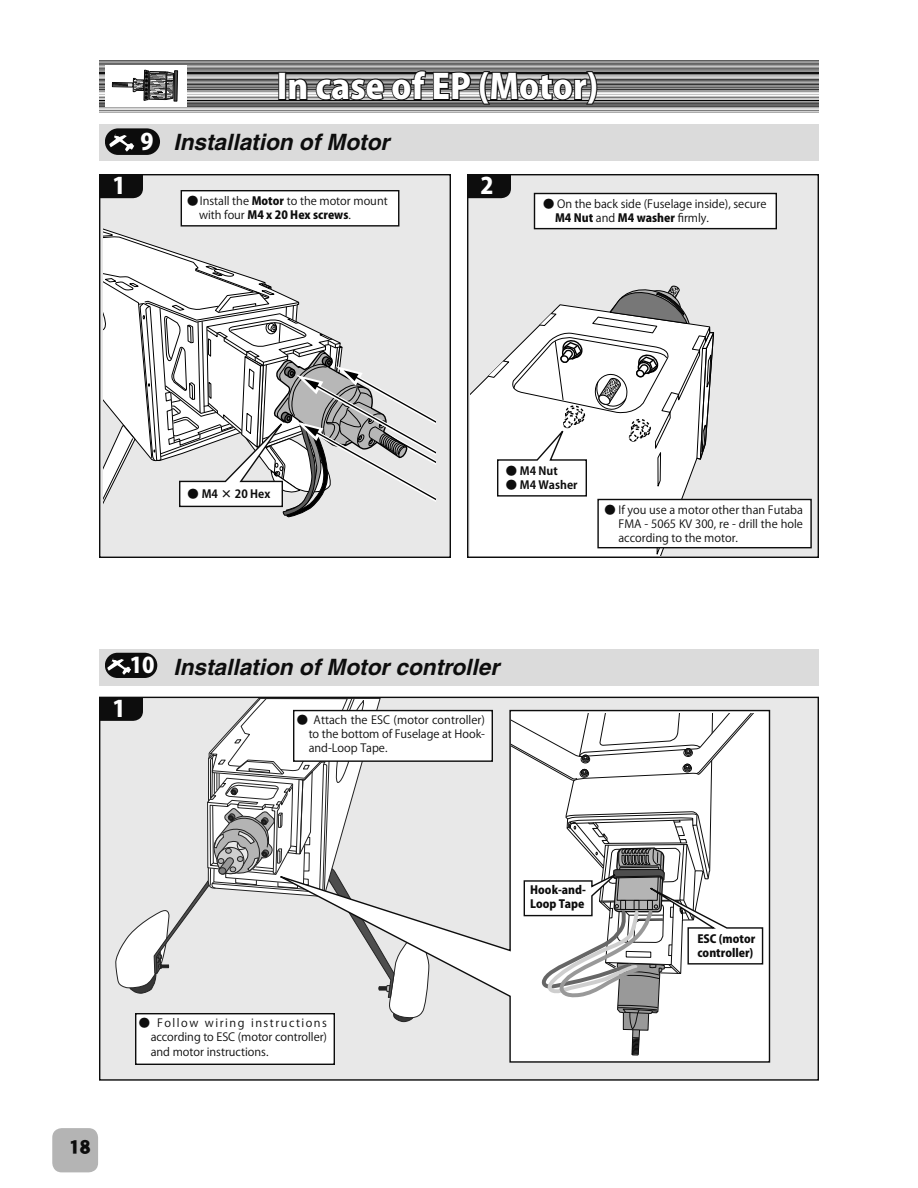
<style>
.page{position:relative;width:918px;height:1188px;background:#fff}
.page>*{position:absolute;margin:0;border:0;box-sizing:border-box;transform-origin:0 0}
.t1{font:33.9px "Koz Go Pr 6 N Heavy 90 msp RKSJ H";color:#fff}
.t2{font:italic 700 22.65px "Helvetica";color:#0d0d0d}
.t3{font:22.65px "Koz Go Pr 6 N Heavy 90 msp RKSJ H";color:#fff}
.t4{font:22.65px "Koz Go Pro Heavy 90 msp RKSJ H";color:#fff}
.t5{font:21.45px "Koz Go Pro Heavy 90 msp RKSJ H";color:#fff}
.t6{font:21.15px "DF Gothic Std W10 90 msp RKSJ H";color:#0d0d0d}
.t7{font:11.25px/14.1px "Koz Go Pr 6 N Regular 90 msp RKSJ H";color:#0d0d0d;text-align:justify}
.t8{font:11.25px/14.1px "Koz Go Pr 6 N Heavy 90 msp RKSJ H";color:#0d0d0d}
.t9{font:11.25px "Koz Go Pr 6 N Bold 90 msp RKSJ H";color:#0d0d0d}
.s1{font-family:"Koz Go Pr 6 N Heavy 90 msp RKSJ H"}
.s2{font-family:"Koz Go Pr 6 N Regular 90 msp RKSJ H"}
</style>
<div class="page">
<div style="left:52px;top:1128px;width:46px;height:44px;background:#b4b4b4;border-radius:10px"></div>
<div style="left:100px;top:175px;width:350px;height:382px;background:#e8e8e8"></div>
<div style="left:99px;top:174px;width:352px;height:384px;border:1px solid #0d0d0d"></div>
<div style="left:100px;top:697px;width:718px;height:383px;background:#e8e8e8"></div>
<div style="left:468px;top:175px;width:350px;height:382px;background:#e8e8e8"></div>
<svg style="left:468px;top:175px;width:43px;height:23px"></svg>
<div style="left:181px;top:191px;width:218px;height:35px;background:#fff"></div>
<div style="left:181px;top:190px;width:218px;height:37px;border:1px solid #0d0d0d"></div>
<svg style="left:100px;top:697px;width:329px;height:325px"></svg>
<div style="left:471px;top:377px;width:16px;height:178px;background:#fff"></div>
<svg style="left:487px;top:286px;width:228px;height:272px"></svg>
<svg style="left:103px;top:228px;width:332px;height:290px"></svg>
<svg style="left:265px;top:709px;width:506px;height:354px"></svg>
<div style="left:294px;top:711px;width:198px;height:50px;background:#fff"></div>
<div style="left:293px;top:710px;width:200px;height:52px;border:1px solid #0d0d0d"></div>
<div style="left:136px;top:1014px;width:198px;height:50px;background:#fff"></div>
<div style="left:135px;top:1013px;width:200px;height:52px;border:1px solid #0d0d0d"></div>
<svg style="left:512px;top:713px;width:252px;height:343px;background:#e4e4e4"></svg>
<div style="left:598px;top:500px;width:213px;height:48px;background:#fff"></div>
<div style="left:597px;top:499px;width:215px;height:49px;border:1px solid #0d0d0d"></div>
<div style="left:99px;top:124px;width:720px;height:37px;background:#dbdbdb"></div>
<div style="left:99px;top:649px;width:720px;height:36px;background:#dbdbdb"></div>
<div style="left:105px;top:653px;width:52px;height:25px;background:#0c0c0c;border-radius:13px"></div>
<svg style="left:107px;top:658px;width:24px;height:17px"></svg>
<svg style="left:99px;top:60px;width:720px;height:52px;background:#8e8e8e"></svg>
<svg style="left:277px;top:69px;width:321px;height:37px;background:#666"></svg>
<div style="left:105px;top:65px;width:81px;height:42px;background:#fff"></div>
<svg style="left:100px;top:60px;width:79px;height:138px"></svg>
<div style="left:535px;top:194px;width:241px;height:35px;background:#fff"></div>
<div style="left:534px;top:193px;width:243px;height:36px;border:1px solid #0d0d0d"></div>
<h2 class="t3" style="left:112px;top:173px;width:15px">1</h2>
<h2 class="t4" style="left:140px;top:127px;width:15px">9</h2>
<h1 class="t1" style="left:277px;top:67px;width:323px">In case of EP (Motor)</h1>
<h2 class="t2" style="left:173px;top:134px;width:222px">Installation of Motor</h2>
<p class="t7" style="left:187px;top:194px;width:202px">● Install the <span class="s1">Motor</span> to the motor mount</p>
<p class="t8" style="left:199px;top:208px;width:154px"><span class="s2">with four</span> M4 x 20 Hex screws<span class="s2">.</span></p>
<h2 class="t3" style="left:480px;top:173px;width:15px">2</h2>
<p class="t7" style="left:543px;top:197px;width:225px">● On the back side (Fuselage inside), secure</p>
<p class="t8" style="left:555px;top:211px;width:155px">M4 Nut <span class="s2">and</span> M4 washer <span class="s2">firmly.</span></p>
<p class="t9" style="left:188px;top:487px;width:84px">● M4 × 20 Hex</p>
<p class="t9" style="left:506px;top:465px;width:54px">● M4 Nut</p>
<p class="t9" style="left:506px;top:479px;width:73px"><span class="s2">●</span> M4 Washer</p>
<p class="t7" style="left:618px;top:503px;width:186px;text-indent:-14px">● If you use a motor other than Futaba FMA - 5065 KV 300, re - drill the hole according to the motor.</p>
<h3 class="t5" style="left:130px;top:652px;width:26px">10</h3>
<h2 class="t3" style="left:112px;top:695px;width:15px">1</h2>
<h2 class="t2" style="left:173px;top:659px;width:332px">Installation of Motor controller</h2>
<p class="t7" style="left:309px;top:713px;width:178px;text-indent:-12px">● Attach the ESC (motor controller) to the bottom of Fuselage at Hook&shy;and-Loop Tape.</p>
<h3 class="t6" style="left:68px;top:1135px;width:24px">18</h3>
<p class="t7" style="left:151px;top:1016px;width:178px;text-indent:-12px">● Follow wiring instructions according to ESC (motor controller) and motor instructions.</p>
<p class="t8" style="left:530px;top:883px;width:57px">Hook-and-<br>Loop Tape</p>
<p class="t8" style="left:697px;top:932px;width:60px">ESC (motor controller)</p>
</div>
